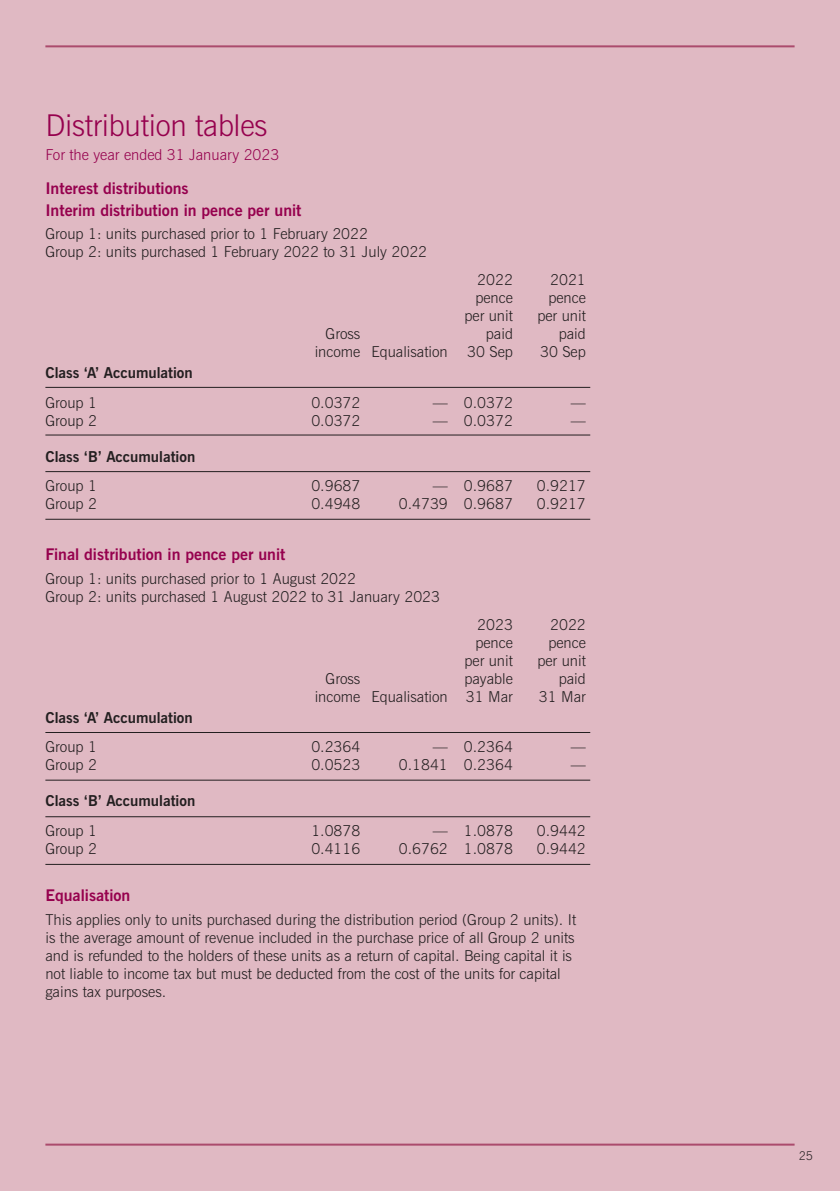
<style>
.page{position:relative;width:840px;height:1191px;background:#fff}
.page>*{position:absolute;margin:0;border:0;box-sizing:border-box;transform-origin:0 0}
.t1{font:300 30px "News Gothic BT";letter-spacing:-.01em;color:#96014e}
.t2{font:700 16px/22px "News Gothic BT";color:#96014e}
.t3{font:300 15px/18px "News Gothic BT";color:#231f20}
.t4{font:700 15px "News Gothic BT";color:#231f20}
.t5{font:300 15px "News Gothic BT";color:#96014e}
.t6{font:300 12px "News Gothic BT";color:#231f20}
</style>
<div class="page">
<div style="left:0;top:0;width:839px;height:1191px;background:#e0b9c3"></div>
<hr style="left:45px;top:45px;width:749px;height:2px;background:#ab4b6d">
<hr style="left:45px;top:1143px;width:749px;height:2px;background:#ab4b6d">
<hr style="left:45px;top:387px;width:545px;height:1px;background:#231f20">
<hr style="left:45px;top:434px;width:545px;height:1px;background:#231f20">
<hr style="left:45px;top:471px;width:545px;height:1px;background:#231f20">
<hr style="left:45px;top:519px;width:545px;height:1px;background:#231f20">
<hr style="left:45px;top:732px;width:545px;height:1px;background:#231f20">
<hr style="left:45px;top:779px;width:545px;height:1px;background:#231f20">
<hr style="left:45px;top:816px;width:545px;height:1px;background:#231f20">
<hr style="left:45px;top:864px;width:545px;height:1px;background:#231f20">
<h1 class="t1" style="left:45px;top:114px;width:223px">Distribution tables</h1>
<p class="t5" style="left:45px;top:149px;width:235px">For the year ended 31 January 2023</p>
<p class="t2" style="left:45px;top:177px;width:257px">Interest distributions<br>Interim distribution in pence per unit</p>
<p class="t3" style="left:45px;top:226px;width:383px">Group 1: units purchased prior to 1 February 2022<br>Group 2: units purchased 1 February 2022 to 31 July 2022</p>
<p class="t3" style="left:477px;top:272px;width:37px">2022</p>
<p class="t3" style="left:550px;top:272px;width:37px">2021</p>
<p class="t3" style="left:475px;top:290px;width:39px">pence</p>
<p class="t3" style="left:548px;top:290px;width:39px">pence</p>
<p class="t3" style="left:464px;top:308px;width:50px">per unit</p>
<p class="t3" style="left:537px;top:308px;width:50px">per unit</p>
<p class="t3" style="left:325px;top:326px;width:36px">Gross</p>
<p class="t3" style="left:485px;top:326px;width:29px">paid</p>
<p class="t3" style="left:558px;top:326px;width:29px">paid</p>
<p class="t3" style="left:314px;top:344px;width:135px">income Equalisation</p>
<p class="t3" style="left:467px;top:344px;width:47px">30 Sep</p>
<p class="t3" style="left:540px;top:344px;width:47px">30 Sep</p>
<p class="t4" style="left:45px;top:364px;width:149px">Class ‘A’ Accumulation</p>
<p class="t3" style="left:45px;top:394px;width:53px">Group 1</p>
<p class="t3" style="left:311px;top:394px;width:51px">0.0372</p>
<p class="t3" style="left:432px;top:394px;width:81px">— 0.0372</p>
<p class="t3" style="left:570px;top:394px;width:16px">—</p>
<p class="t3" style="left:45px;top:412px;width:53px">Group 2</p>
<p class="t3" style="left:311px;top:412px;width:51px">0.0372</p>
<p class="t3" style="left:432px;top:412px;width:81px">— 0.0372</p>
<p class="t3" style="left:570px;top:412px;width:16px">—</p>
<p class="t4" style="left:45px;top:447px;width:151px">Class ‘B’ Accumulation</p>
<p class="t3" style="left:45px;top:478px;width:53px">Group 1</p>
<p class="t3" style="left:311px;top:478px;width:51px">0.9687</p>
<p class="t3" style="left:432px;top:478px;width:81px">— 0.9687</p>
<p class="t3" style="left:536px;top:478px;width:51px">0.9217</p>
<p class="t3" style="left:45px;top:496px;width:53px">Group 2</p>
<p class="t3" style="left:311px;top:496px;width:51px">0.4948</p>
<p class="t3" style="left:398px;top:496px;width:116px">0.4739 0.9687</p>
<p class="t3" style="left:536px;top:496px;width:51px">0.9217</p>
<p class="t2" style="left:45px;top:544px;width:241px">Final distribution in pence per unit</p>
<p class="t3" style="left:45px;top:571px;width:396px">Group 1: units purchased prior to 1 August 2022<br>Group 2: units purchased 1 August 2022 to 31 January 2023</p>
<p class="t3" style="left:477px;top:617px;width:37px">2023</p>
<p class="t3" style="left:550px;top:617px;width:37px">2022</p>
<p class="t3" style="left:475px;top:635px;width:39px">pence</p>
<p class="t3" style="left:548px;top:635px;width:39px">pence</p>
<p class="t3" style="left:464px;top:653px;width:50px">per unit</p>
<p class="t3" style="left:537px;top:653px;width:50px">per unit</p>
<p class="t3" style="left:325px;top:671px;width:36px">Gross</p>
<p class="t3" style="left:464px;top:671px;width:50px">payable</p>
<p class="t3" style="left:558px;top:671px;width:29px">paid</p>
<p class="t3" style="left:314px;top:689px;width:200px">income Equalisation 31 Mar</p>
<p class="t3" style="left:538px;top:689px;width:48px">31 Mar</p>
<p class="t4" style="left:45px;top:709px;width:149px">Class ‘A’ Accumulation</p>
<p class="t3" style="left:45px;top:739px;width:53px">Group 1</p>
<p class="t3" style="left:311px;top:739px;width:51px">0.2364</p>
<p class="t3" style="left:432px;top:739px;width:81px">— 0.2364</p>
<p class="t3" style="left:570px;top:739px;width:16px">—</p>
<p class="t3" style="left:45px;top:757px;width:53px">Group 2</p>
<p class="t3" style="left:311px;top:757px;width:51px">0.0523</p>
<p class="t3" style="left:398px;top:757px;width:116px">0.1841 0.2364</p>
<p class="t3" style="left:570px;top:757px;width:16px">—</p>
<p class="t4" style="left:45px;top:792px;width:151px">Class ‘B’ Accumulation</p>
<p class="t3" style="left:45px;top:822px;width:53px">Group 1</p>
<p class="t3" style="left:311px;top:822px;width:51px">1.0878</p>
<p class="t3" style="left:432px;top:822px;width:81px">— 1.0878</p>
<p class="t3" style="left:536px;top:822px;width:51px">0.9442</p>
<p class="t3" style="left:45px;top:840px;width:53px">Group 2</p>
<p class="t3" style="left:311px;top:840px;width:51px">0.4116</p>
<p class="t3" style="left:398px;top:840px;width:116px">0.6762 1.0878</p>
<p class="t3" style="left:536px;top:840px;width:51px">0.9442</p>
<p class="t2" style="left:45px;top:884px;width:86px">Equalisation</p>
<p class="t3" style="left:45px;top:911px;width:532px">This applies only to units purchased during the distribution period (Group 2 units). It is the average amount of revenue included in the purchase price of all Group 2 units and is refunded to the holders of these units as a return of capital. Being capital it is not liable to income tax but must be deducted from the cost of the units for capital gains tax purposes.</p>
<p class="t6" style="left:798px;top:1151px;width:16px">25</p>
</div>
